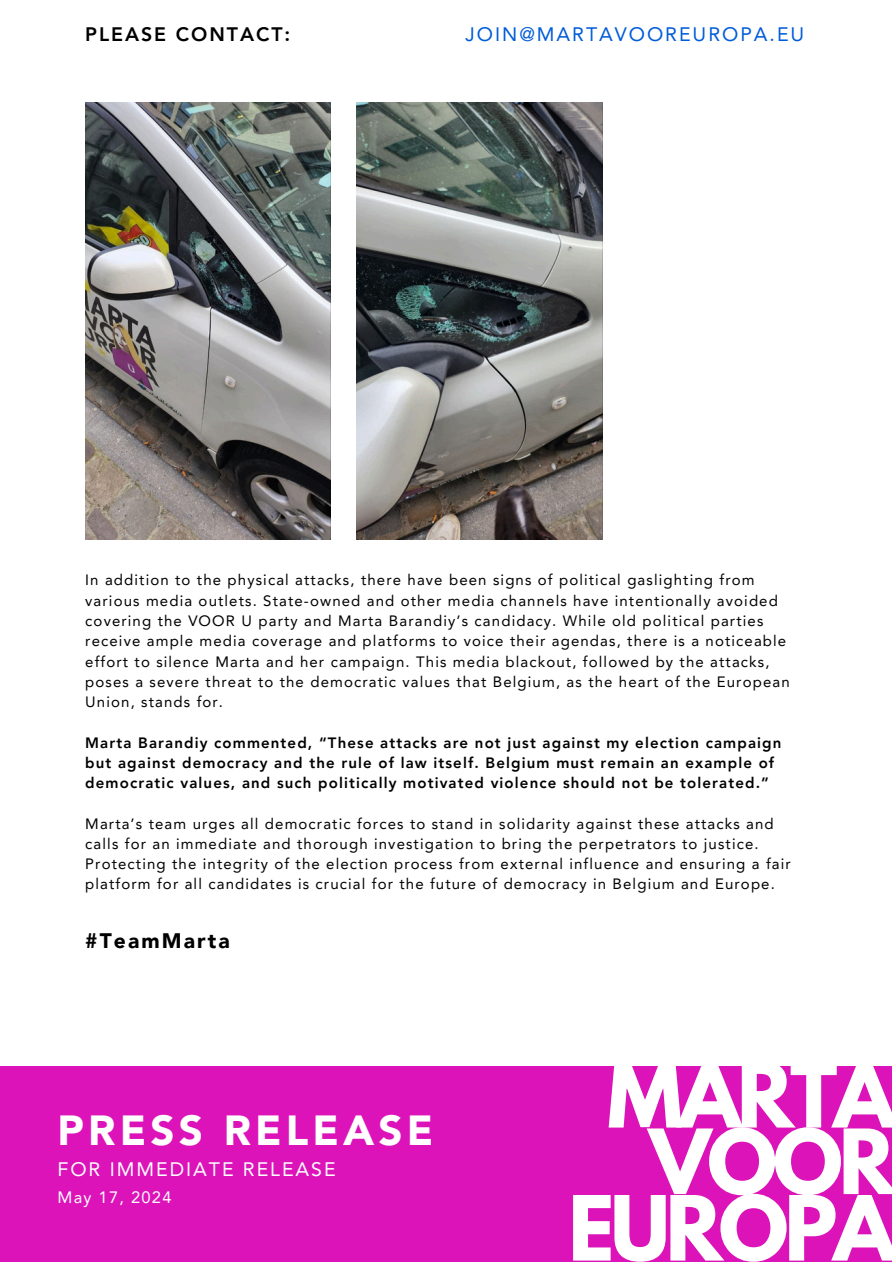
<style>
.page{position:relative;width:894px;height:1264px;background:#fff}
.page>*{position:absolute;margin:0;border:0;box-sizing:border-box;transform-origin:0 0}
.t1{font:700 79.5px/66.4px "League Spartan";letter-spacing:-.05em;color:#fff;text-align:right}
.t2{font:900 42px "Avenir LT Pro";letter-spacing:.1em;color:#fff}
.t3{font:900 21px "Avenir LT Pro";letter-spacing:.1em;color:#000}
.t4{font:19.5px "Avenir LT Pro";letter-spacing:.1em;color:#015cd8}
.t5{font:19.5px "Avenir LT Pro";letter-spacing:.1em;color:#fff}
.t6{font:800 19.5px "Avenir LT Pro";letter-spacing:.1em;color:#000}
.t7{font:16.5px "Avenir LT Pro";letter-spacing:.075em;color:#fff}
.t8{font:15px/20.2px "Avenir LT Pro";letter-spacing:.075em;color:#000}
.t9{font:800 15px/20.2px "Avenir LT Pro";letter-spacing:.075em;color:#000}
</style>
<div class="page">
<img style="left:357px;top:103px;width:245px;height:436px">
<img style="left:85px;top:103px;width:245px;height:436px">
<div style="left:0;top:1066px;width:891px;height:195px;background:#dc13b9"></div>
<p class="t6" style="left:85px;top:27px;width:206px">PLEASE CONTACT:</p>
<p class="t4" style="left:465px;top:27px;width:340px">JOIN@MARTAVOOREUROPA.EU</p>
<p class="t8" style="left:85px;top:571px;width:705px">In addition to the physical attacks, there have been signs of political gaslighting from various media outlets. State-owned and other media channels have intentionally avoided covering the VOOR U party and Marta Barandiy’s candidacy. While old political parties receive ample media coverage and platforms to voice their agendas, there is a noticeable effort to silence Marta and her campaign. This media blackout, followed by the attacks, poses a severe threat to the democratic values that Belgium, as the heart of the European Union, stands for.</p>
<h6 class="t9" style="left:85px;top:733px;width:697px">Marta Barandiy commented, “These attacks are not just against my election campaign but against democracy and the rule of law itself. Belgium must remain an example of democratic values, and such politically motivated violence should not be tolerated.”</h6>
<p class="t8" style="left:85px;top:814px;width:706px">Marta’s team urges all democratic forces to stand in solidarity against these attacks and calls for an immediate and thorough investigation to bring the perpetrators to justice.<br>Protecting the integrity of the election process from external influence and ensuring a fair platform for all candidates is crucial for the future of democracy in Belgium and Europe.</p>
<h5 class="t3" style="left:85px;top:932px;width:146px">#TeamMarta</h5>
<h2 class="t2" style="left:58px;top:1113px;width:377px">PRESS RELEASE</h2>
<h1 class="t5" style="left:58px;top:1161px;width:279px">FOR IMMEDIATE RELEASE</h1>
<h4 class="t7" style="left:58px;top:1190px;width:115px">May 17, 2024</h4>
<p class="t1" style="left:568px;top:1072px;width:329px">MARTA<br>VOOR<br>EUROPA</p>
</div>
